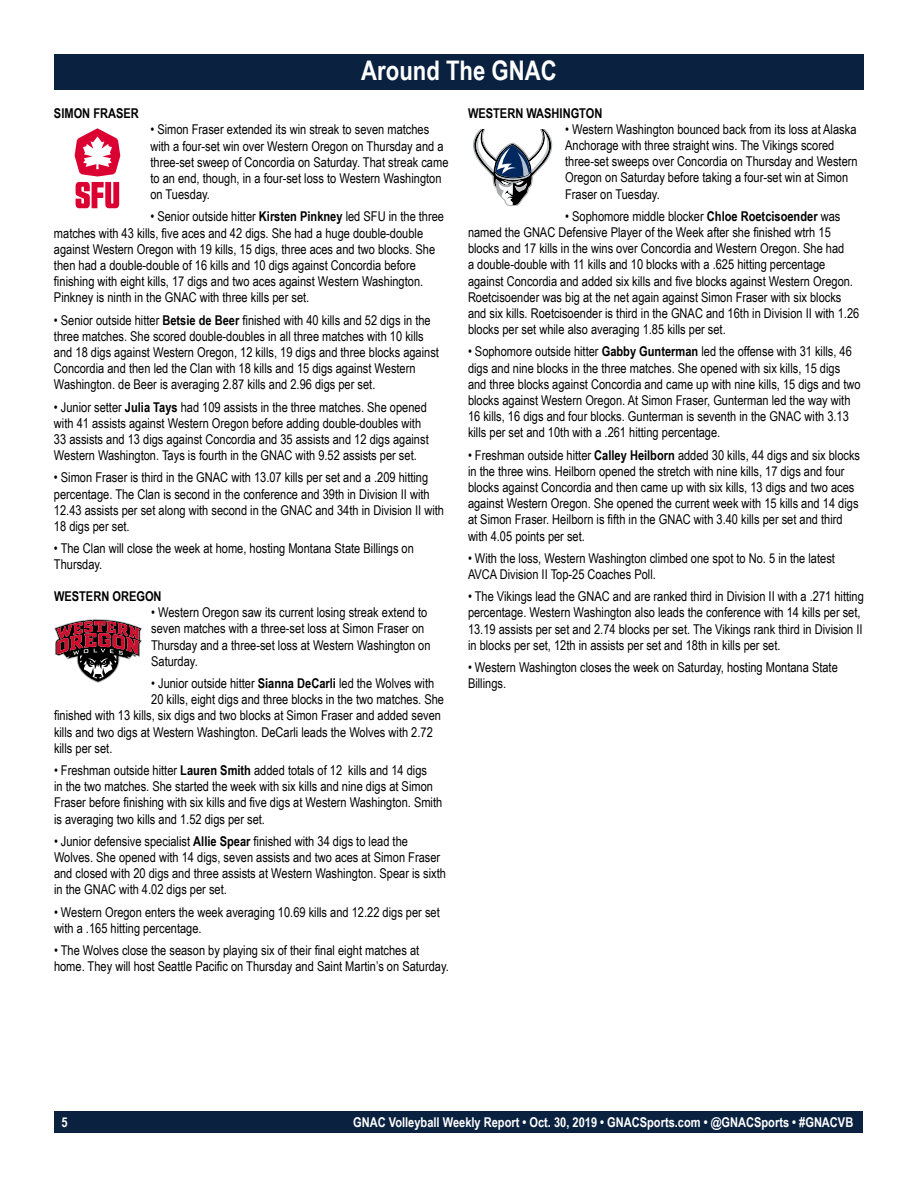
<style>
.page{position:relative;width:918px;height:1188px;background:#fff}
.page>*{position:absolute;margin:0;border:0;box-sizing:border-box;transform-origin:0 0}
.t1{font:700 27px "Arial Narrow";color:#fff}
.t2{font:13.5px/16.2px "Arial Narrow";color:#000}
.t3{font:700 13.5px "Arial Narrow";color:#fff}
.t4{font:700 13.5px "Arial Narrow";color:#000}
.s1{font-weight:700}
</style>
<div class="page">
<div style="left:55px;top:1111px;width:808px;height:22px;background:#0a2240"></div>
<svg style="left:76px;top:182px;width:43px;height:26px"></svg>
<svg style="left:75px;top:128px;width:45px;height:48px"></svg>
<svg style="left:54px;top:619px;width:88px;height:64px"></svg>
<svg style="left:473px;top:130px;width:80px;height:76px"></svg>
<div style="left:54px;top:54px;width:810px;height:36px;background:#0a2240"></div>
<h1 class="t1" style="left:361px;top:50px;width:197px">Around The GNAC</h1>
<p class="t4" style="left:54px;top:103px;width:86px">SIMON FRASER</p>
<p class="t2" style="left:150px;top:121px;width:300px">• Simon Fraser extended its win streak to seven matches with a four-set win over Western Oregon on Thursday and a three-set sweep of Concordia on Saturday. That streak came to an end, though, in a four-set loss to Western Washington on Tuesday.</p>
<p class="t2" style="left:54px;top:208px;width:392px;text-indent:96px">• Senior outside hitter <span class="s1">Kirsten Pinkney</span> led SFU in the three matches with 43 kills, five aces and 42 digs. She had a huge double-double against Western Oregon with 19 kills, 15 digs, three aces and two blocks. She then had a double-double of 16 kills and 10 digs against Concordia before finishing with eight kills, 17 digs and two aces against Western Washington.<br>Pinkney is ninth in the GNAC with three kills per set.</p>
<p class="t2" style="left:54px;top:311px;width:387px">• Senior outside hitter <span class="s1">Betsie de Beer</span> finished with 40 kills and 52 digs in the three matches. She scored double-doubles in all three matches with 10 kills and 18 digs against Western Oregon, 12 kills, 19 digs and three blocks against Concordia and then led the Clan with 18 kills and 15 digs against Western Washington. de Beer is averaging 2.87 kills and 2.96 digs per set.</p>
<p class="t2" style="left:54px;top:398px;width:376px">• Junior setter <span class="s1">Julia Tays</span> had 109 assists in the three matches. She opened with 41 assists against Western Oregon before adding double-doubles with 33 assists and 13 digs against Concordia and 35 assists and 12 digs against Western Washington. Tays is fourth in the GNAC with 9.52 assists per set.</p>
<p class="t2" style="left:54px;top:469px;width:392px">• Simon Fraser is third in the GNAC with 13.07 kills per set and a .209 hitting percentage. The Clan is second in the conference and 39th in Division II with 12.43 assists per set along with second in the GNAC and 34th in Division II with 18 digs per set.</p>
<p class="t2" style="left:54px;top:540px;width:361px">• The Clan will close the week at home, hosting Montana State Billings on<br>Thursday.</p>
<p class="t4" style="left:54px;top:586px;width:109px">WESTERN OREGON</p>
<p class="t2" style="left:151px;top:604px;width:281px">• Western Oregon saw its current losing streak extend to seven matches with a three-set loss at Simon Fraser on Thursday and a three-set loss at Western Washington on Saturday.</p>
<p class="t2" style="left:151px;top:675px;width:285px">• Junior outside hitter <span class="s1">Sianna DeCarli</span> led the Wolves with</p>
<p class="t2" style="left:151px;top:691px;width:294px">20 kills, eight digs and three blocks in the two matches. She</p>
<p class="t2" style="left:54px;top:707px;width:389px">finished with 13 kills, six digs and two blocks at Simon Fraser and added seven</p>
<p class="t2" style="left:54px;top:723px;width:380px">kills and two digs at Western Washington. DeCarli leads the Wolves with 2.72</p>
<p class="t2" style="left:54px;top:739px;width:60px">kills per set.</p>
<p class="t2" style="left:54px;top:762px;width:390px">• Freshman outside hitter <span class="s1">Lauren Smith</span> added totals of 12 kills and 14 digs<br>in the two matches. She started the week with six kills and nine digs at Simon Fraser before finishing with six kills and five digs at Western Washington. Smith is averaging two kills and 1.52 digs per set.</p>
<p class="t2" style="left:54px;top:832px;width:394px">• Junior defensive specialist <span class="s1">Allie Spear</span> finished with 34 digs to lead the Wolves. She opened with 14 digs, seven assists and two aces at Simon Fraser and closed with 20 digs and three assists at Western Washington. Spear is sixth in the GNAC with 4.02 digs per set.</p>
<p class="t2" style="left:54px;top:903px;width:387px">• Western Oregon enters the week averaging 10.69 kills and 12.22 digs per set with a .165 hitting percentage.</p>
<p class="t2" style="left:54px;top:942px;width:396px">• The Wolves close the season by playing six of their final eight matches at home. They will host Seattle Pacific on Thursday and Saint Martin’s on Saturday.</p>
<p class="t4" style="left:468px;top:103px;width:136px">WESTERN WASHINGTON</p>
<p class="t2" style="left:565px;top:120px;width:294px">• Western Washington bounced back from its loss at Alaska Anchorage with three straight wins. The Vikings scored three-set sweeps over Concordia on Thursday and Western Oregon on Saturday before taking a four-set win at Simon Fraser on Tuesday.</p>
<p class="t2" style="left:468px;top:207px;width:393px;text-indent:97px">• Sophomore middle blocker <span class="s1">Chloe Roetcisoender</span> was named the GNAC Defensive Player of the Week after she finished wtrh 15 blocks and 17 kills in the wins over Concordia and Western Oregon. She had<br>a double-double with 11 kills and 10 blocks with a .625 hitting percentage against Concordia and added six kills and five blocks against Western Oregon.<br>Roetcisoender was big at the net again against Simon Fraser with six blocks and six kills. Roetcisoender is third in the GNAC and 16th in Division II with 1.26 blocks per set while also averaging 1.85 kills per set.</p>
<p class="t2" style="left:468px;top:343px;width:394px">• Sophomore outside hitter <span class="s1">Gabby Gunterman</span> led the offense with 31 kills, 46 digs and nine blocks in the three matches. She opened with six kills, 15 digs and three blocks against Concordia and came up with nine kills, 15 digs and two blocks against Western Oregon. At Simon Fraser, Gunterman led the way with 16 kills, 16 digs and four blocks. Gunterman is seventh in the GNAC with 3.13 kills per set and 10th with a .261 hitting percentage.</p>
<p class="t2" style="left:468px;top:446px;width:394px">• Freshman outside hitter <span class="s1">Calley Heilborn</span> added 30 kills, 44 digs and six blocks in the three wins. Heilborn opened the stretch with nine kills, 17 digs and four blocks against Concordia and then came up with six kills, 13 digs and two aces against Western Oregon. She opened the current week with 15 kills and 14 digs at Simon Fraser. Heilborn is fifth in the GNAC with 3.40 kills per set and third with 4.05 points per set.</p>
<p class="t2" style="left:468px;top:549px;width:368px">• With the loss, Western Washington climbed one spot to No. 5 in the latest<br>AVCA Division II Top-25 Coaches Poll.</p>
<p class="t2" style="left:468px;top:588px;width:397px">• The Vikings lead the GNAC and are ranked third in Division II with a .271 hitting percentage. Western Washington also leads the conference with 14 kills per set, 13.19 assists per set and 2.74 blocks per set. The Vikings rank third in Division II in blocks per set, 12th in assists per set and 18th in kills per set.</p>
<p class="t2" style="left:468px;top:659px;width:371px">• Western Washington closes the week on Saturday, hosting Montana State<br>Billings.</p>
<p class="t3" style="left:61px;top:1112px;width:8px">5</p>
<p class="t3" style="left:353px;top:1112px;width:502px">GNAC Volleyball Weekly Report • Oct. 30, 2019 • GNACSports.com • @GNACSports • #GNACVB</p>
</div>
